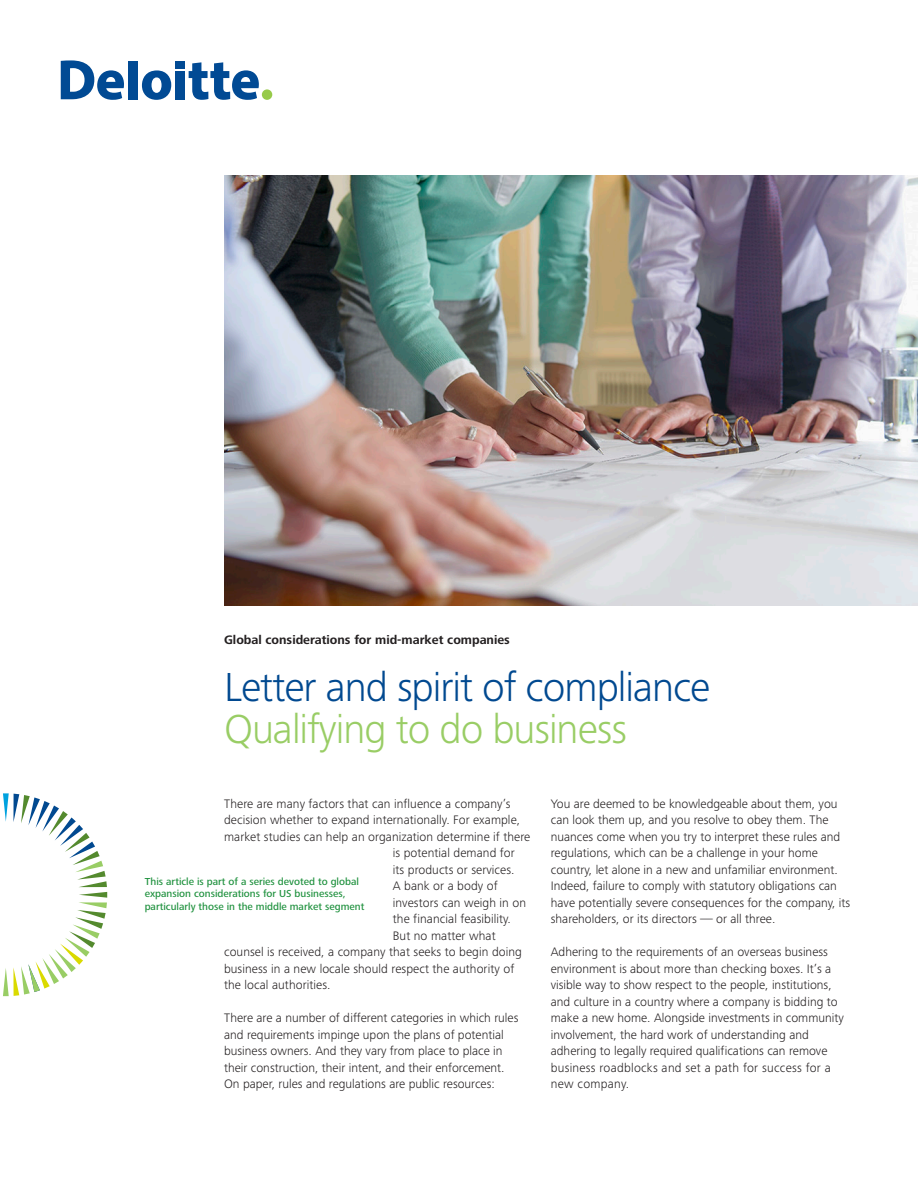
<style>
.page{position:relative;width:918px;height:1188px;background:#fff}
.page>*{position:absolute;margin:0;border:0;box-sizing:border-box;transform-origin:0 0}
.Deloitte_title_4{font:300 42px "Frutiger Next Pro";letter-spacing:-.025em;color:#014990}
.Deloitte_title_4-2{font:300 42px "Frutiger Next Pro";letter-spacing:-.025em;color:#99cd65}
.Deloitte_body{font:300 12.75px/16.5px "Frutiger Next Pro";color:#231f20}
.Deloitte_body-2{font:700 12.75px "Frutiger Next Pro";color:#231f20}
.Deloitte_body-3{font:500 10.5px/12.6px "Frutiger Next Pro";color:#1f913e}
</style>
<div class="page">
<img style="left:224px;top:176px;width:694px;height:429px">
<div style="left:128px;top:61px;width:10px;height:38px;background:#014a94"></div>
<svg style="left:142px;top:70px;width:29px;height:30px"></svg>
<div style="left:175px;top:71px;width:10px;height:28px;background:#014a94"></div>
<div style="left:175px;top:61px;width:10px;height:7px;background:#014a94"></div>
<svg style="left:189px;top:62px;width:70px;height:38px"></svg>
<div style="left:262px;top:89px;width:10px;height:11px;background:#97ca49;border-radius:50%"></div>
<svg style="left:61px;top:60px;width:63px;height:40px"></svg>
<svg style="left:3px;top:793px;width:104px;height:203px"></svg>
<p class="Deloitte_body-2" style="left:224px;top:633px;width:287px">Global considerations for mid-market companies</p>
<p class="Deloitte_title_4" style="left:224px;top:663px;width:488px">Letter and spirit of compliance</p>
<p class="Deloitte_title_4-2" style="left:224px;top:705px;width:404px">Qualifying to do business</p>
<p class="Deloitte_body" style="left:224px;top:795px;width:288px">There are many factors that can influence a company’s</p>
<p class="Deloitte_body" style="left:224px;top:812px;width:298px">decision whether to expand internationally. For example,</p>
<p class="Deloitte_body" style="left:224px;top:828px;width:308px">market studies can help an organization determine if there</p>
<p class="Deloitte_body" style="left:393px;top:845px;width:123px">is potential demand for</p>
<p class="Deloitte_body" style="left:393px;top:861px;width:123px">its products or services.</p>
<p class="Deloitte_body" style="left:393px;top:878px;width:106px">A bank or a body of</p>
<p class="Deloitte_body" style="left:393px;top:894px;width:135px">investors can weigh in on</p>
<p class="Deloitte_body" style="left:393px;top:911px;width:120px">the financial feasibility.</p>
<p class="Deloitte_body" style="left:393px;top:927px;width:104px">But no matter what</p>
<p class="Deloitte_body" style="left:224px;top:944px;width:299px">counsel is received, a company that seeks to begin doing</p>
<p class="Deloitte_body" style="left:224px;top:960px;width:292px">business in a new locale should respect the authority of</p>
<p class="Deloitte_body" style="left:224px;top:977px;width:108px">the local authorities.</p>
<p class="Deloitte_body" style="left:224px;top:1010px;width:296px">There are a number of different categories in which rules and requirements impinge upon the plans of potential business owners. And they vary from place to place in their construction, their intent, and their enforcement.<br>On paper, rules and regulations are public resources:</p>
<p class="Deloitte_body-3" style="left:145px;top:875px;width:221px">This article is part of a series devoted to global expansion considerations for US businesses, particularly those in the middle market segment</p>
<p class="Deloitte_body" style="left:551px;top:795px;width:301px">You are deemed to be knowledgeable about them, you can look them up, and you resolve to obey them. The nuances come when you try to interpret these rules and regulations, which can be a challenge in your home country, let alone in a new and unfamiliar environment.<br>Indeed, failure to comply with statutory obligations can have potentially severe consequences for the company, its shareholders, or its directors — or all three.</p>
<p class="Deloitte_body" style="left:551px;top:944px;width:295px">Adhering to the requirements of an overseas business environment is about more than checking boxes. It’s a visible way to show respect to the people, institutions, and culture in a country where a company is bidding to make a new home. Alongside investments in community involvement, the hard work of understanding and adhering to legally required qualifications can remove business roadblocks and set a path for success for a new company.</p>
</div>
